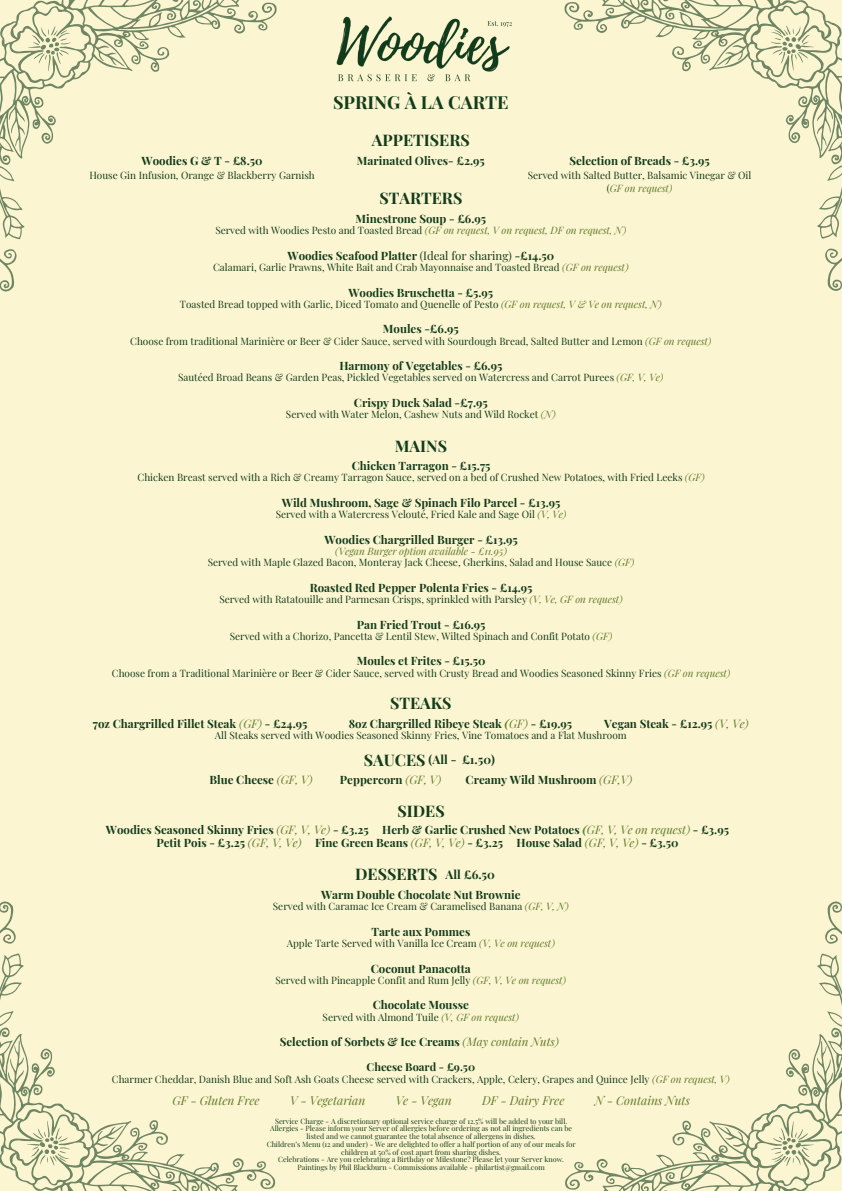
<style>
.page{position:relative;width:842px;height:1191px;background:#fff}
.page>*{position:absolute;margin:0;border:0;box-sizing:border-box;transform-origin:0 0}
.t1{font:700 18px "Playfair Display";color:#123c1c}
.t2{font:700 16px "Playfair Display";color:#123c1c}
.t3{font:italic 12px "Playfair Display";color:#607b2c}
.t4{font:700 12px "Playfair Display";color:#123c1c}
.t5{font:700 11.5px/12.7px "Playfair Display";color:#123c1c;text-align:center}
.t6{font:700 11px "Playfair Display";color:#123c1c}
.t7{font:10px/11.2px "Playfair Display";color:#123c1c;text-align:center}
.t8{font:italic 10px "Playfair Display";color:#607b2c}
.t9{font:7.2px/7.9px "Playfair Display";color:#123c1c;text-align:center}
.s1{font-style:italic;color:#607b2c}
.s2{font-style:normal;color:#123c1c}
.s3{font-weight:400}
.s4{font-weight:400;font-style:italic;color:#607b2c}
</style>
<div class="page">
<div style="left:0;top:0;width:842px;height:1190px;background:#fcf5d1"></div>
<img style="left:336px;top:16px;width:176px;height:66px">
<svg style="left:564px;top:0;width:278px;height:291px"></svg>
<svg style="left:771px;top:26px;width:43px;height:45px"></svg>
<svg style="left:0;top:0;width:277px;height:291px"></svg>
<svg style="left:28px;top:26px;width:43px;height:45px"></svg>
<svg style="left:0;top:901px;width:275px;height:289px"></svg>
<svg style="left:27px;top:1120px;width:43px;height:45px"></svg>
<svg style="left:565px;top:901px;width:277px;height:289px"></svg>
<svg style="left:771px;top:1121px;width:43px;height:45px"></svg>
<h1 class="t1" style="left:333px;top:90px;width:177px">SPRING À LA CARTE</h1>
<p class="t5" style="left:142px;top:154px;width:122px">Woodies G &amp; T - £8.50</p>
<p class="t7" style="left:89px;top:169px;width:227px">House Gin Infusion, Orange &amp; Blackberry Garnish</p>
<h2 class="t2" style="left:372px;top:129px;width:99px">APPETISERS</h2>
<p class="t5" style="left:357px;top:154px;width:129px">Marinated Olives- £2.95</p>
<p class="t5" style="left:569px;top:154px;width:142px">Selection of Breads - £3.95</p>
<p class="t7" style="left:528px;top:168px;width:225px;line-height:13.5px">Served with Salted Butter, Balsamic Vinegar &amp; Oil (<span class="s1">GF on request)</span></p>
<h2 class="t2" style="left:379px;top:186px;width:84px">STARTERS</h2>
<p class="t5" style="left:356px;top:212px;width:132px">Minestrone Soup - £6.95</p>
<p class="t8" style="left:215px;top:223px;width:412px"><span class="s2">Served with Woodies Pesto and Toasted Bread</span> (GF on request, V on request, DF on request, N)</p>
<p class="t5" style="left:288px;top:249px;width:268px">Woodies Seafood Platter <span class="s3">(Ideal for sharing)</span> -£14.50</p>
<p class="t7" style="left:213px;top:261px;width:417px">Calamari, Garlic Prawns, White Bait and Crab Mayonnaise and Toasted Bread <span class="s1">(GF on request)</span></p>
<p class="t5" style="left:348px;top:285px;width:146px">Woodies Bruschetta - £5.95</p>
<p class="t7" style="left:180px;top:298px;width:483px">Toasted Bread topped with Garlic, Diced Tomato and Quenelle of Pesto <span class="s1">(GF on request, V &amp; Ve on request, N)</span></p>
<p class="t5" style="left:383px;top:322px;width:77px">Moules -£6.95</p>
<p class="t7" style="left:130px;top:335px;width:583px">Choose from traditional Marinière or Beer &amp; Cider Sauce, served with Sourdough Bread, Salted Butter and Lemon <span class="s1">(GF on request)</span></p>
<p class="t5" style="left:339px;top:359px;width:165px">Harmony of Vegetables - £6.95</p>
<p class="t7" style="left:178px;top:371px;width:487px">Sautéed Broad Beans &amp; Garden Peas, Pickled Vegetables served on Watercress and Carrot Purees <span class="s1">(GF, V, Ve)</span></p>
<p class="t5" style="left:354px;top:396px;width:135px">Crispy Duck Salad -£7.95</p>
<p class="t7" style="left:286px;top:408px;width:271px">Served with Water Melon, Cashew Nuts and Wild Rocket <span class="s1">(N)</span></p>
<h2 class="t2" style="left:395px;top:434px;width:54px">MAINS</h2>
<p class="t5" style="left:352px;top:459px;width:140px">Chicken Tarragon - £15.75</p>
<p class="t7" style="left:137px;top:471px;width:569px">Chicken Breast served with a Rich &amp; Creamy Tarragon Sauce, served on a bed of Crushed New Potatoes, with Fried Leeks <span class="s1">(GF)</span></p>
<p class="t5" style="left:282px;top:496px;width:280px">Wild Mushroom, Sage &amp; Spinach Filo Parcel - £13.95</p>
<p class="t7" style="left:276px;top:508px;width:292px">Served with a Watercress Velouté, Fried Kale and Sage Oil <span class="s1">(V, Ve)</span></p>
<p class="t5" style="left:324px;top:532px;width:195px">Woodies Chargrilled Burger - £13.95</p>
<p class="t7" style="left:208px;top:545px;width:428px"><span class="s1">(Vegan Burger option available - £11.95)<br></span>Served with Maple Glazed Bacon, Monteray Jack Cheese, Gherkins, Salad and House Sauce <span class="s1">(GF)</span></p>
<p class="t5" style="left:310px;top:580px;width:224px">Roasted Red Pepper Polenta Fries - £14.95</p>
<p class="t7" style="left:219px;top:593px;width:405px">Served with Ratatouille and Parmesan Crisps, sprinkled with Parsley <span class="s1">(V, Ve, GF on request)</span></p>
<p class="t5" style="left:357px;top:617px;width:130px">Pan Fried Trout - £16.95</p>
<p class="t7" style="left:230px;top:630px;width:384px">Served with a Chorizo, Pancetta &amp; Lentil Stew, Wilted Spinach and Confit Potato <span class="s1">(GF)</span></p>
<p class="t5" style="left:357px;top:654px;width:130px">Moules et Frites - £15.50</p>
<p class="t7" style="left:112px;top:666px;width:620px">Choose from a Traditional Marinière or Beer &amp; Cider Sauce, served with Crusty Bread and Woodies Seasoned Skinny Fries <span class="s1">(GF on request)</span></p>
<h2 class="t2" style="left:390px;top:691px;width:63px">STEAKS</h2>
<p class="t5" style="left:93px;top:716px;width:216px">7oz Chargrilled Fillet Steak <span class="s4">(GF)</span> - £24.95</p>
<p class="t5" style="left:349px;top:716px;width:225px">8oz Chargrilled Ribeye Steak <span class="s1">(</span><span class="s4">GF)</span> - £19.95</p>
<p class="t5" style="left:604px;top:716px;width:146px">Vegan Steak - £12.95 <span class="s4">(V, Ve)</span></p>
<p class="t7" style="left:215px;top:729px;width:413px">All Steaks served with Woodies Seasoned Skinny Fries, Vine Tomatoes and a Flat Mushroom</p>
<h2 class="t2" style="left:364px;top:748px;width:63px">SAUCES</h2>
<p class="t4" style="left:429px;top:751px;width:68px">(All - £1.50)</p>
<p class="t5" style="left:209px;top:773px;width:105px">Blue Cheese <span class="s4">(GF, V)</span></p>
<p class="t5" style="left:340px;top:773px;width:103px">Peppercorn <span class="s4">(GF, V)</span></p>
<p class="t5" style="left:466px;top:773px;width:168px">Creamy Wild Mushroom <span class="s4">(GF,V)</span></p>
<h2 class="t2" style="left:398px;top:799px;width:49px">SIDES</h2>
<p class="t5" style="left:106px;top:823px;width:624px">Woodies Seasoned Skinny Fries <span class="s4">(GF, V, Ve)</span> - £3.25 Herb &amp; Garlic Crushed New Potatoes <span class="s1">(</span><span class="s4">GF, V, Ve on request)</span> - £3.95<br>Petit Pois - £3.25 <span class="s4">(GF, V, Ve)</span> Fine Green Beans <span class="s4">(GF, V, Ve)</span> - £3.25 House Salad <span class="s4">(GF, V, Ve)</span> - £3.50</p>
<h2 class="t2" style="left:355px;top:862px;width:84px">DESSERTS</h2>
<p class="t4" style="left:445px;top:866px;width:51px">All £6.50</p>
<p class="t5" style="left:321px;top:887px;width:201px">Warm Double Chocolate Nut Brownie</p>
<p class="t7" style="left:273px;top:900px;width:297px">Served with Caramac Ice Cream &amp; Caramelised Banana <span class="s1">(GF, V, N)</span></p>
<p class="t5" style="left:371px;top:924px;width:101px">Tarte aux Pommes</p>
<p class="t7" style="left:287px;top:937px;width:270px">Apple Tarte Served with Vanilla Ice Cream <span class="s1">(V, Ve on request)</span></p>
<p class="t5" style="left:371px;top:961px;width:102px">Coconut Panacotta</p>
<p class="t7" style="left:275px;top:973px;width:292px">Served with Pineapple Confit and Rum Jelly <span class="s1">(GF, V, Ve on request)</span></p>
<p class="t5" style="left:373px;top:998px;width:98px">Chocolate Mousse</p>
<p class="t7" style="left:323px;top:1010px;width:198px">Served with Almond Tuile <span class="s1">(V, GF on request)</span></p>
<p class="t5" style="left:280px;top:1034px;width:281px">Selection of Sorbets &amp; Ice Creams <span class="s4">(May contain Nuts)</span></p>
<p class="t6" style="left:367px;top:1058px;width:110px">Cheese Board - £9.50</p>
<p class="t7" style="left:112px;top:1072px;width:619px">Charmer Cheddar, Danish Blue and Soft Ash Goats Cheese served with Crackers, Apple, Celery, Grapes and Quince Jelly <span class="s1">(GF on request, V)</span></p>
<p class="t9" style="left:267px;top:1116px;width:310px">Service Charge - A discretionary optional service charge of 12.5% will be added to your bill.<br>Allergies - Please inform your Server of allergies before ordering as not all ingredients can be listed and we cannot guarantee the total absence of allergens in dishes.<br>Children’s Menu (12 and under) - We are delighted to offer a half portion of any of our meals for children at 50% of cost apart from sharing dishes.</p>
<p class="t9" style="left:278px;top:1155px;width:287px;line-height:7.2px">Celebrations - Are you celebrating a Birthday or Milestone? Please let your Server know.<br>Paintings by Phil Blackburn - Commissions available - philartist@gmail.com</p>
<p class="t3" style="left:172px;top:1091px;width:89px">GF - Gluten Free</p>
<p class="t3" style="left:290px;top:1091px;width:77px">V - Vegetarian</p>
<p class="t3" style="left:396px;top:1091px;width:58px">Ve - Vegan</p>
<p class="t3" style="left:482px;top:1091px;width:84px">DF - Dairy Free</p>
<p class="t3" style="left:595px;top:1091px;width:97px">N - Contains Nuts</p>
</div>
